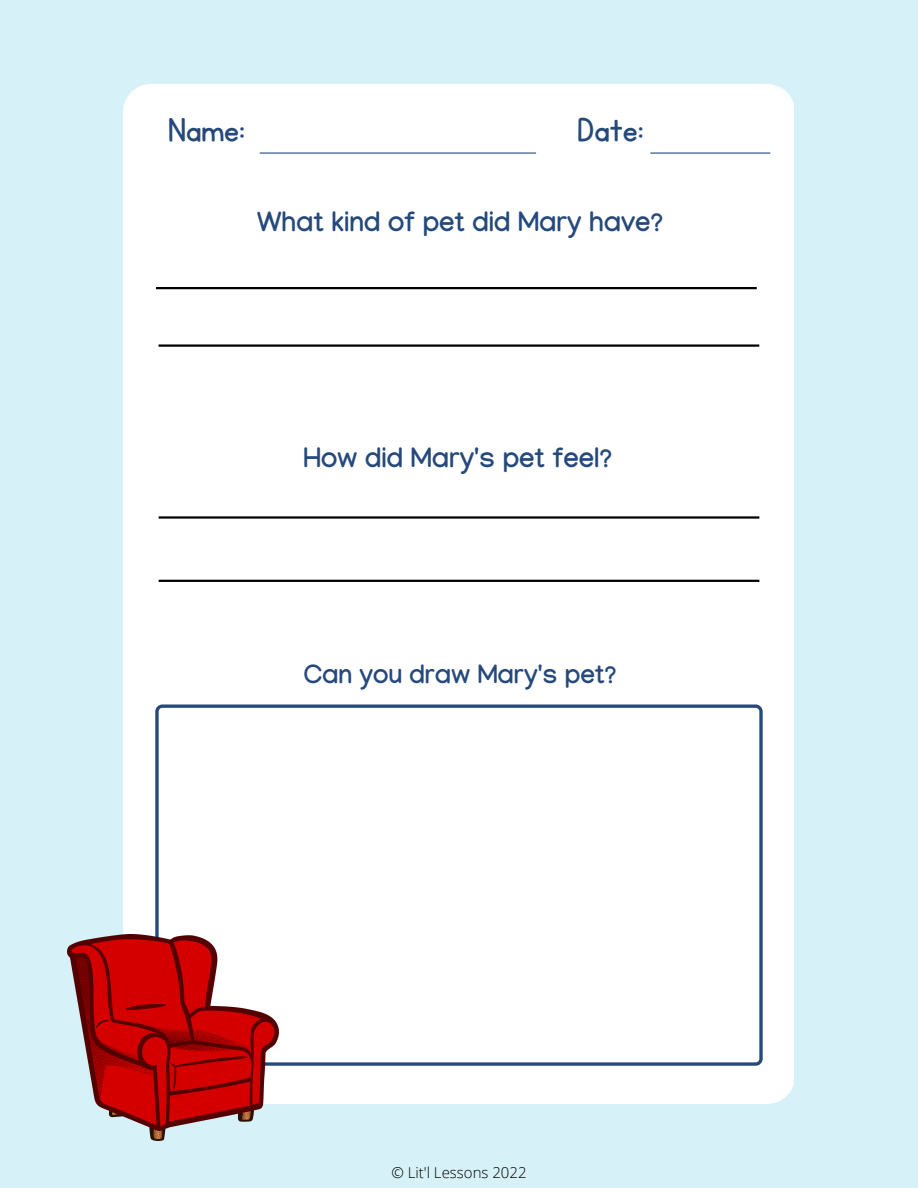
<style>
.page{position:relative;width:918px;height:1188px;background:#d6f2f8}
.page>*{position:absolute;margin:0;border:0;box-sizing:border-box;transform-origin:0 0}
.t1{font:38.7px "KG Primary Penmanship";color:#25497b}
.t2{font:700 27.75px "Manjari";color:#25497b}
.t3{font:700 26.25px "Manjari";color:#25497b}
.t4{font:300 15px "Open Sans";color:#000}
</style>
<div class="page">
<div style="left:123px;top:84px;width:671px;height:1020px;background:#fff;border-radius:28px"></div>
<svg style="left:155px;top:704px;width:608px;height:362px"></svg>
<hr style="left:156px;top:287px;width:601px;height:2px;background:#000">
<hr style="left:159px;top:516px;width:600px;height:3px;background:#000">
<hr style="left:159px;top:344px;width:600px;height:3px;background:#000">
<hr style="left:159px;top:580px;width:600px;height:2px;background:#000">
<img style="left:68px;top:935px;width:210px;height:206px">
<hr style="left:260px;top:152px;width:276px;height:2px;background:#25497b">
<hr style="left:651px;top:152px;width:119px;height:2px;background:#25497b">
<h1 class="t1" style="left:168px;top:111px;width:79px">Name:</h1>
<h1 class="t1" style="left:577px;top:111px;width:69px">Date:</h1>
<p class="t2" style="left:257px;top:211px;width:408px">What kind of pet did Mary have?</p>
<p class="t2" style="left:303px;top:446px;width:310px">How did Mary's pet feel?</p>
<p class="t3" style="left:304px;top:663px;width:315px">Can you draw Mary's pet?</p>
<p class="t4" style="left:391px;top:1162px;width:137px">© Lit'l Lessons 2022</p>
</div>
